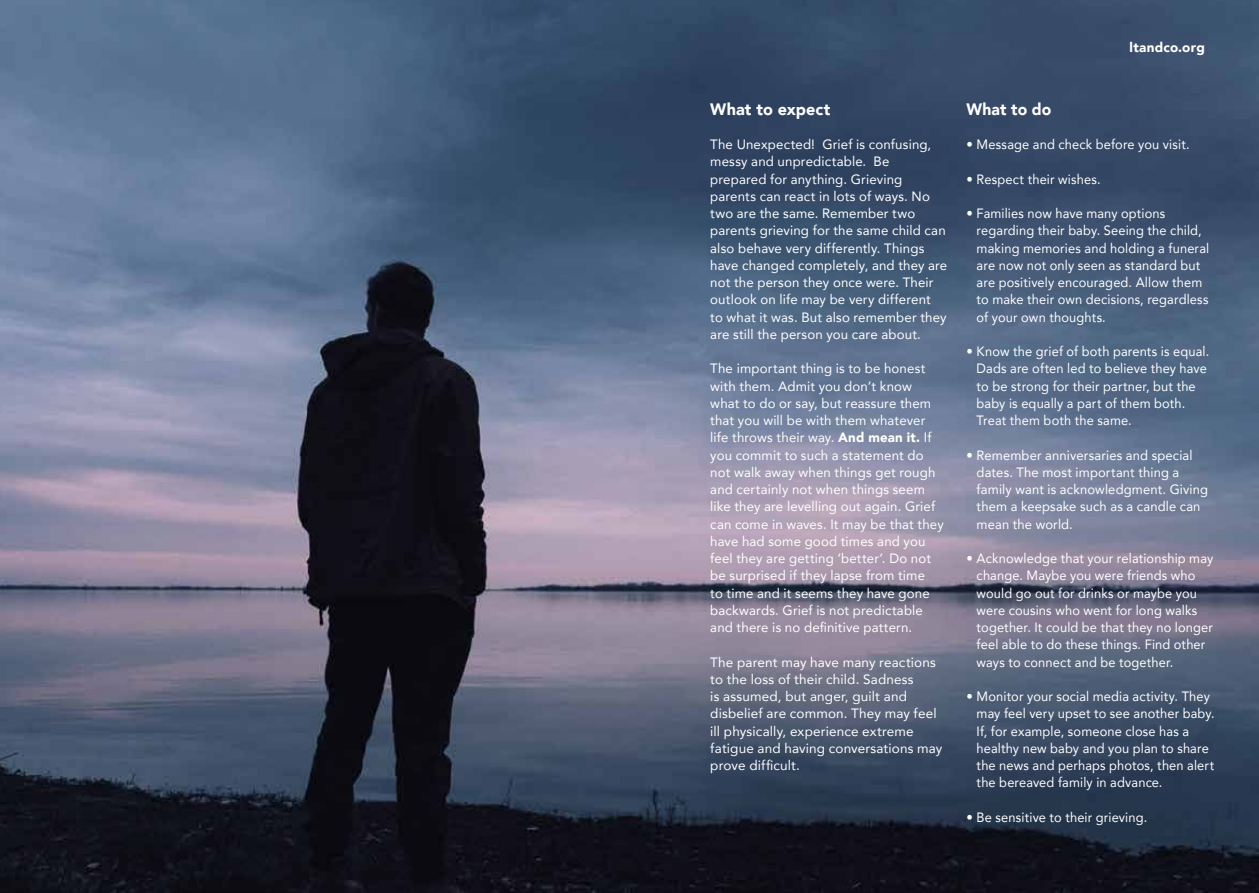
<style>
.page{position:relative;width:1259px;height:893px;background:#fff}
.page>*{position:absolute;margin:0;border:0;box-sizing:border-box;transform-origin:0 0}
.t1{font:900 16.5px "Avenir";letter-spacing:.01em;color:#fff}
.t2{font:900 16.5px "Avenir";letter-spacing:.01em;color:#fff;scale:.95 1}
.t3{font:13.5px/17.2px "Avenir";letter-spacing:.01em;color:#fff}
.t4{font:13.5px/17.2px "Avenir";letter-spacing:.01em;color:#fff;scale:.95 1}
.t5{font:900 13.5px "Avenir";letter-spacing:.015em;color:#fff}
.s1{font-weight:900}
</style>
<div class="page">
<img style="left:0;top:0;width:1259px;height:893px">
<p class="t1" style="left:710px;top:95px;width:122px">What to expect</p>
<p class="t3" style="left:710px;top:135px;width:238px">The Unexpected! Grief is confusing, messy and unpredictable. Be prepared for anything. Grieving parents can react in lots of ways. No two are the same. Remember two parents grieving for the same child can also behave very differently. Things have changed completely, and they are not the person they once were. Their outlook on life may be very different<br>to what it was. But also remember they are still the person you care about.</p>
<p class="t3" style="left:710px;top:360px;width:235px">The important thing is to be honest with them. Admit you don’t know what to do or say, but reassure them that you will be with them whatever life throws their way. <span class="s1">And mean it.</span> If you commit to such a statement do not walk away when things get rough and certainly not when things seem like they are levelling out again. Grief can come in waves. It may be that they have had some good times and you feel they are getting ‘better’. Do not be surprised if they lapse from time<br>to time and it seems they have gone backwards. Grief is not predictable and there is no definitive pattern.</p>
<p class="t3" style="left:710px;top:653px;width:234px">The parent may have many reactions to the loss of their child. Sadness<br>is assumed, but anger, guilt and disbelief are common. They may feel ill physically, experience extreme fatigue and having conversations may prove difficult.</p>
<p class="t5" style="left:1129px;top:36px;width:77px">ltandco.org</p>
<p class="t2" style="left:966px;top:95px;width:91px">What to do</p>
<p class="t4" style="left:966px;top:135px;width:236px">• Message and check before you visit.</p>
<p class="t4" style="left:966px;top:170px;width:143px">• Respect their wishes.</p>
<p class="t4" style="left:976px;top:204px;width:246px;text-indent:-10px">• Families now have many options regarding their baby. Seeing the child, making memories and holding a funeral are now not only seen as standard but are positively encouraged. Allow them to make their own decisions, regardless of your own thoughts.</p>
<p class="t4" style="left:976px;top:342px;width:246px;text-indent:-10px">• Know the grief of both parents is equal.<br>Dads are often led to believe they have to be strong for their partner, but the baby is equally a part of them both.<br>Treat them both the same.</p>
<p class="t4" style="left:976px;top:446px;width:245px;text-indent:-10px">• Remember anniversaries and special dates. The most important thing a family want is acknowledgment. Giving them a keepsake such as a candle can mean the world.</p>
<p class="t4" style="left:976px;top:549px;width:250px;text-indent:-10px">• Acknowledge that your relationship may change. Maybe you were friends who would go out for drinks or maybe you were cousins who went for long walks together. It could be that they no longer feel able to do these things. Find other ways to connect and be together.</p>
<p class="t4" style="left:976px;top:687px;width:252px;text-indent:-10px">• Monitor your social media activity. They may feel very upset to see another baby.<br>If, for example, someone close has a healthy new baby and you plan to share the news and perhaps photos, then alert the bereaved family in advance.</p>
<p class="t4" style="left:966px;top:808px;width:192px">• Be sensitive to their grieving.</p>
</div>
